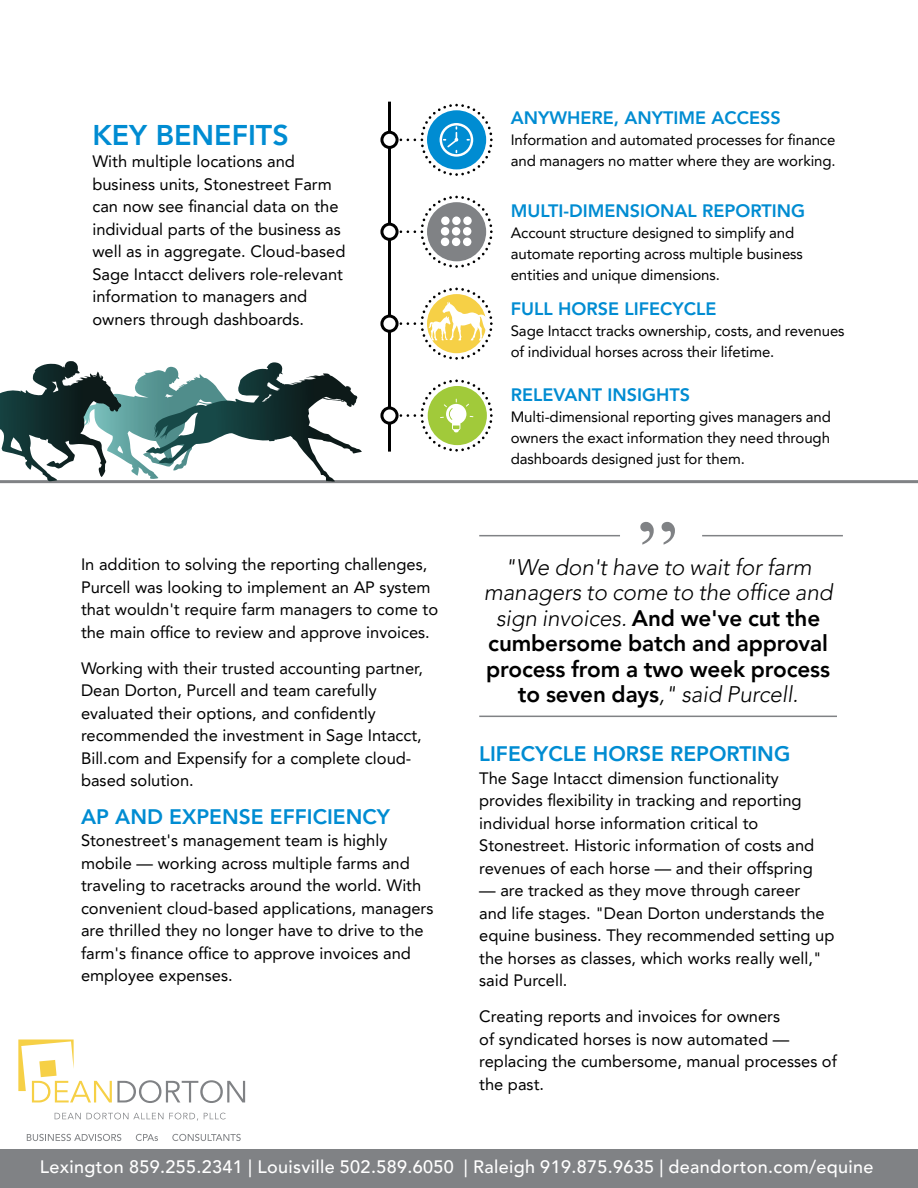
<style>
.page{position:relative;width:918px;height:1188px;background:#fff}
.page>*{position:absolute;margin:0;border:0;box-sizing:border-box;transform-origin:0 0}
.t1{font:800 28.5px "Avenir LT Pro";color:#008cd2}
.t2{font:italic 300 22.5px/25.5px "Avenir LT Pro";letter-spacing:-.005em;color:#000;text-align:center}
.t3{font:800 21px "Avenir LT Pro";color:#008cd2}
.t4{font:500 18px "Avenir LT Pro";letter-spacing:.02em;color:#fff}
.t5{font:800 18px "Avenir LT Pro";color:#008cd2}
.t6{font:16.5px/22.5px "Avenir LT Pro";color:#000}
.t7{font:15px/21px "Avenir LT Pro";letter-spacing:-.005em;color:#000}
.s1{font-weight:800;font-style:normal}
</style>
<div class="page">
<div style="left:0;top:1149px;width:918px;height:39px;background:#808285"></div>
<svg style="left:400px;top:196px;width:93px;height:72px"></svg>
<div style="left:441px;top:216px;width:9px;height:9px;background:#fff;border-radius:50%"></div>
<div style="left:452px;top:216px;width:9px;height:9px;background:#fff;border-radius:50%"></div>
<div style="left:463px;top:216px;width:9px;height:9px;background:#fff;border-radius:50%"></div>
<div style="left:441px;top:227px;width:8px;height:9px;background:#fff;border-radius:50%"></div>
<div style="left:452px;top:227px;width:8px;height:9px;background:#fff;border-radius:50%"></div>
<div style="left:463px;top:227px;width:8px;height:9px;background:#fff;border-radius:50%"></div>
<div style="left:441px;top:238px;width:8px;height:8px;background:#fff;border-radius:50%"></div>
<div style="left:452px;top:238px;width:8px;height:8px;background:#fff;border-radius:50%"></div>
<div style="left:463px;top:238px;width:8px;height:8px;background:#fff;border-radius:50%"></div>
<svg style="left:55px;top:1113px;width:108px;height:6px"></svg>
<svg style="left:169px;top:1113px;width:29px;height:8px"></svg>
<svg style="left:204px;top:1113px;width:22px;height:6px"></svg>
<svg style="left:18px;top:1040px;width:227px;height:63px"></svg>
<svg style="left:27px;top:1134px;width:94px;height:7px"></svg>
<svg style="left:136px;top:1134px;width:22px;height:7px"></svg>
<svg style="left:172px;top:1134px;width:69px;height:7px"></svg>
<svg style="left:400px;top:104px;width:93px;height:72px"></svg>
<svg style="left:400px;top:380px;width:93px;height:72px"></svg>
<hr style="left:388px;top:102px;width:3px;height:350px;background:#000">
<div style="left:382px;top:132px;width:15px;height:15px;background:#fff;border-radius:50%"></div>
<div style="left:380px;top:131px;width:19px;height:18px;border:3px solid #000;border-radius:50%"></div>
<div style="left:382px;top:224px;width:15px;height:15px;background:#fff;border-radius:50%"></div>
<div style="left:380px;top:223px;width:19px;height:18px;border:3px solid #000;border-radius:50%"></div>
<svg style="left:382px;top:316px;width:15px;height:15px"></svg>
<div style="left:380px;top:315px;width:19px;height:18px;border:3px solid #000;border-radius:50%"></div>
<svg style="left:382px;top:408px;width:15px;height:15px"></svg>
<div style="left:380px;top:406px;width:19px;height:19px;border:3px solid #000;border-radius:50%"></div>
<hr style="left:0;top:480px;width:918px;height:3px;background:#808285">
<svg style="left:323px;top:398px;width:18px;height:3px"></svg>
<svg style="left:0;top:362px;width:274px;height:120px"></svg>
<hr style="left:479px;top:716px;width:358px;height:1px;background:#808285">
<hr style="left:479px;top:535px;width:141px;height:1px;background:#808285">
<svg style="left:640px;top:522px;width:35px;height:23px"></svg>
<hr style="left:702px;top:535px;width:141px;height:1px;background:#808285">
<svg style="left:400px;top:288px;width:93px;height:72px"></svg>
<h1 class="t1" style="left:92px;top:118px;width:198px">KEY BENEFITS</h1>
<p class="t6" style="left:92px;top:150px;width:255px">With multiple locations and business units, Stonestreet Farm can now see financial data on the individual parts of the business as well as in aggregate. Cloud-based<br>Sage Intacct delivers role-relevant information to managers and owners through dashboards.</p>
<p class="t6" style="left:81px;top:553px;width:359px">In addition to solving the reporting challenges, Purcell was looking to implement an AP system that wouldn't require farm managers to come to the main office to review and approve invoices.</p>
<p class="t6" style="left:81px;top:656px;width:344px">Working with their trusted accounting partner, Dean Dorton, Purcell and team carefully evaluated their options, and confidently recommended the investment in Sage Intacct, Bill.com and Expensify for a complete cloud&shy;based solution.</p>
<p class="t3" style="left:81px;top:804px;width:311px">AP AND EXPENSE EFFICIENCY</p>
<p class="t6" style="left:81px;top:829px;width:354px">Stonestreet's management team is highly mobile — working across multiple farms and traveling to racetracks around the world. With convenient cloud-based applications, managers are thrilled they no longer have to drive to the farm's finance office to approve invoices and employee expenses.</p>
<p class="t5" style="left:511px;top:107px;width:271px">ANYWHERE, ANYTIME ACCESS</p>
<p class="t7" style="left:511px;top:129px;width:327px">Information and automated processes for finance and managers no matter where they are working.</p>
<p class="t5" style="left:511px;top:200px;width:296px">MULTI-DIMENSIONAL REPORTING</p>
<p class="t7" style="left:511px;top:222px;width:294px">Account structure designed to simplify and automate reporting across multiple business entities and unique dimensions.</p>
<p class="t5" style="left:511px;top:298px;width:207px">FULL HORSE LIFECYCLE</p>
<p class="t7" style="left:511px;top:320px;width:335px">Sage Intacct tracks ownership, costs, and revenues of individual horses across their lifetime.</p>
<p class="t5" style="left:511px;top:384px;width:181px">RELEVANT INSIGHTS</p>
<p class="t7" style="left:511px;top:406px;width:322px;text-align:justify">Multi-dimensional reporting gives managers and owners the exact information they need through dashboards designed just for them.</p>
<h2 class="t2" style="left:484px;top:554px;width:351px">"We don't have to wait for farm managers to come to the office and sign invoices. <span class="s1">And we've cut the cumbersome batch and approval process from a two week process to seven days</span>," said Purcell.</h2>
<p class="t3" style="left:479px;top:741px;width:313px">LIFECYCLE HORSE REPORTING</p>
<p class="t6" style="left:479px;top:766px;width:337px">The Sage Intacct dimension functionality provides flexibility in tracking and reporting individual horse information critical to Stonestreet. Historic information of costs and revenues of each horse — and their offspring</p>
<p class="t6" style="left:479px;top:879px;width:357px">— are tracked as they move through career<br>and life stages. "Dean Dorton understands the equine business. They recommended setting up the horses as classes, which works really well," said Purcell.</p>
<p class="t6" style="left:479px;top:1005px;width:359px">Creating reports and invoices for owners<br>of syndicated horses is now automated — replacing the cumbersome, manual processes of the past.</p>
<p class="t4" style="left:40px;top:1156px;width:835px">Lexington 859.255.2341 | Louisville 502.589.6050 | Raleigh 919.875.9635 | deandorton.com/equine</p>
</div>
